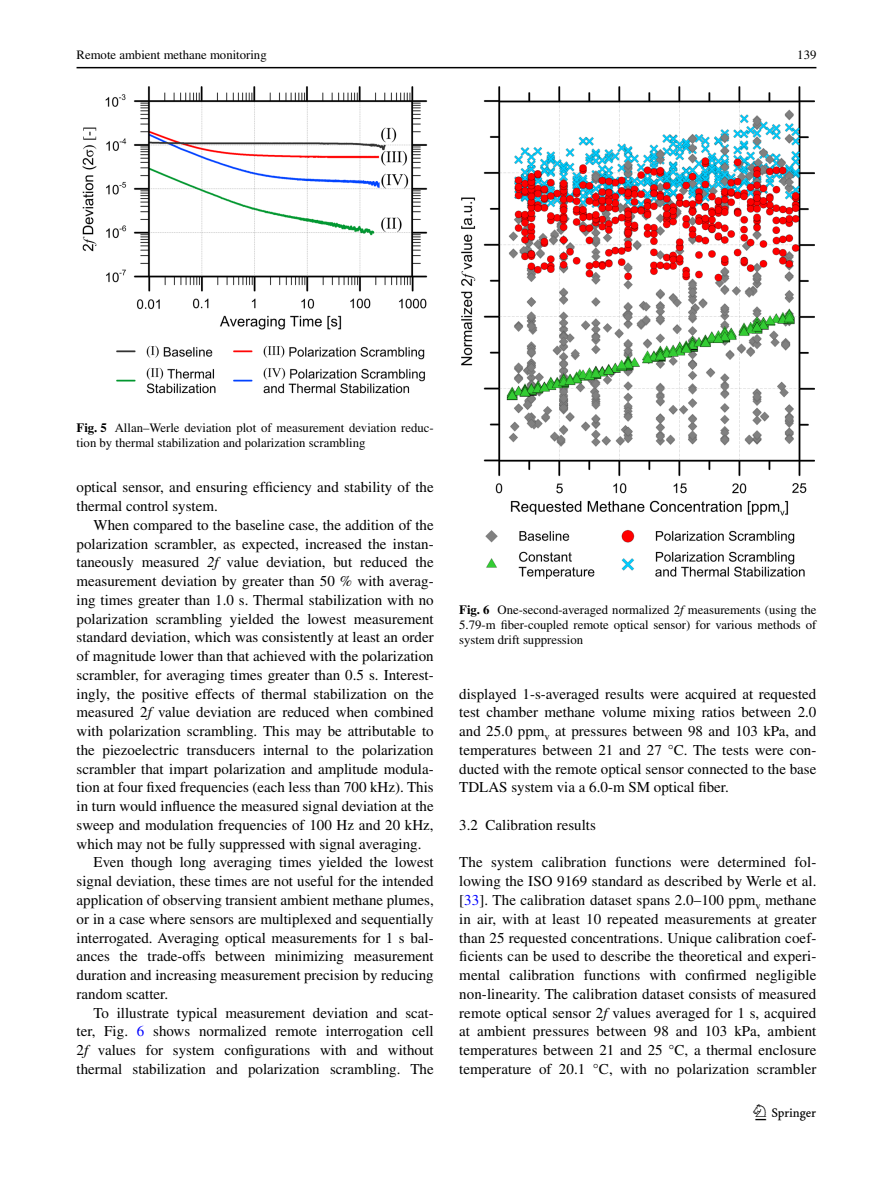
<style>
.page{position:relative;width:893px;height:1187px;background:#fff}
.page>*{position:absolute;margin:0;border:0;box-sizing:border-box;transform-origin:0 0}
.t1{font:22.5px "Springnew";color:#000}
.t2{font:15px/18.8px "Times";color:#000;text-align:justify}
.t3{font:12.75px/15px "Times";color:#000}
.s1{font-weight:700}
.s2{font-style:italic}
.s3{color:#00f}
</style>
<div class="page">
<hr style="left:77px;top:67px;width:739px;height:1px;background:#000">
<img style="left:82px;top:87px;width:346px;height:307px">
<img style="left:462px;top:87px;width:352px;height:491px">
<p class="t3" style="left:77px;top:48px;width:192px">Remote ambient methane monitoring</p>
<p class="t3" style="left:797px;top:48px;width:21px">139</p>
<p class="t3" style="left:77px;top:420px;width:359px"><span class="s1">Fig. 5</span> Allan–Werle deviation plot of measurement deviation reduc&shy;tion by thermal stabilization and polarization scrambling</p>
<p class="t2" style="left:77px;top:477px;width:359px">optical sensor, and ensuring efficiency and stability of the thermal control system.</p>
<p class="t2" style="left:94px;top:515px;width:342px">When compared to the baseline case, the addition of the</p>
<p class="t2" style="left:77px;top:534px;width:359px">polarization scrambler, as expected, increased the instan-</p>
<p class="t2" style="left:77px;top:552px;width:359px">taneously measured <span class="s2">2f</span> value deviation, but reduced the</p>
<p class="t2" style="left:77px;top:571px;width:359px">measurement deviation by greater than 50 % with averag-</p>
<p class="t2" style="left:77px;top:590px;width:359px">ing times greater than 1.0 s. Thermal stabilization with no</p>
<p class="t2" style="left:77px;top:609px;width:359px">polarization scrambling yielded the lowest measurement</p>
<p class="t2" style="left:77px;top:627px;width:359px">standard deviation, which was consistently at least an order</p>
<p class="t2" style="left:77px;top:646px;width:359px">of magnitude lower than that achieved with the polarization</p>
<p class="t2" style="left:77px;top:665px;width:359px">scrambler, for averaging times greater than 0.5 s. Interest-</p>
<p class="t2" style="left:77px;top:684px;width:359px">ingly, the positive effects of thermal stabilization on the</p>
<p class="t2" style="left:77px;top:702px;width:359px">measured 2<span class="s2">f</span> value deviation are reduced when combined</p>
<p class="t2" style="left:77px;top:721px;width:359px">with polarization scrambling. This may be attributable to</p>
<p class="t2" style="left:77px;top:740px;width:359px">the piezoelectric transducers internal to the polarization</p>
<p class="t2" style="left:77px;top:759px;width:359px">scrambler that impart polarization and amplitude modula-</p>
<p class="t2" style="left:77px;top:777px;width:359px">tion at four fixed frequencies (each less than 700 kHz). This</p>
<p class="t2" style="left:77px;top:796px;width:359px">in turn would influence the measured signal deviation at the</p>
<p class="t2" style="left:77px;top:815px;width:359px">sweep and modulation frequencies of 100 Hz and 20 kHz,</p>
<p class="t2" style="left:77px;top:834px;width:346px">which may not be fully suppressed with signal averaging.</p>
<p class="t2" style="left:94px;top:852px;width:342px">Even though long averaging times yielded the lowest</p>
<p class="t2" style="left:77px;top:871px;width:359px">signal deviation, these times are not useful for the intended</p>
<p class="t2" style="left:77px;top:890px;width:359px">application of observing transient ambient methane plumes,</p>
<p class="t2" style="left:77px;top:909px;width:359px">or in a case where sensors are multiplexed and sequentially</p>
<p class="t2" style="left:77px;top:927px;width:359px">interrogated. Averaging optical measurements for 1 s bal-</p>
<p class="t2" style="left:77px;top:946px;width:359px">ances the trade-offs between minimizing measurement</p>
<p class="t2" style="left:77px;top:965px;width:359px">duration and increasing measurement precision by reducing</p>
<p class="t2" style="left:77px;top:984px;width:93px">random scatter.</p>
<p class="t2" style="left:94px;top:1002px;width:342px">To illustrate typical measurement deviation and scat-</p>
<p class="t2" style="left:77px;top:1021px;width:359px">ter, Fig. <span class="s3">6</span> shows normalized remote interrogation cell</p>
<p class="t2" style="left:77px;top:1040px;width:359px">2<span class="s2">f</span> values for system configurations with and without</p>
<p class="t2" style="left:77px;top:1059px;width:359px">thermal stabilization and polarization scrambling. The</p>
<p class="t3" style="left:459px;top:602px;width:359px;text-align:justify"><span class="s1">Fig. 6</span> One-second-averaged normalized 2<span class="s2">f</span> measurements (using the 5.79-m fiber-coupled remote optical sensor) for various methods of system drift suppression</p>
<p class="t2" style="left:459px;top:684px;width:359px">displayed 1-s-averaged results were acquired at requested test chamber methane volume mixing ratios between 2.0 and 25.0 ppm<sub>v</sub> at pressures between 98 and 103 kPa, and temperatures between 21 and 27 °C. The tests were con&shy;ducted with the remote optical sensor connected to the base TDLAS system via a 6.0-m SM optical fiber.</p>
<p class="t2" style="left:459px;top:815px;width:138px">3.2 Calibration results</p>
<p class="t2" style="left:459px;top:852px;width:359px">The system calibration functions were determined fol&shy;lowing the ISO 9169 standard as described by Werle et al. [<span class="s3">33</span>]. The calibration dataset spans 2.0–100 ppm<sub>v</sub> methane in air, with at least 10 repeated measurements at greater than 25 requested concentrations. Unique calibration coef&shy;ficients can be used to describe the theoretical and experi&shy;mental calibration functions with confirmed negligible non-linearity. The calibration dataset consists of measured remote optical sensor 2<span class="s2">f</span> values averaged for 1 s, acquired at ambient pressures between 98 and 103 kPa, ambient temperatures between 21 and 25 °C, a thermal enclosure temperature of 20.1 °C, with no polarization scrambler</p>
<h1 class="t1" style="left:755px;top:1104px;width:62px">1 3</h1>
</div>
